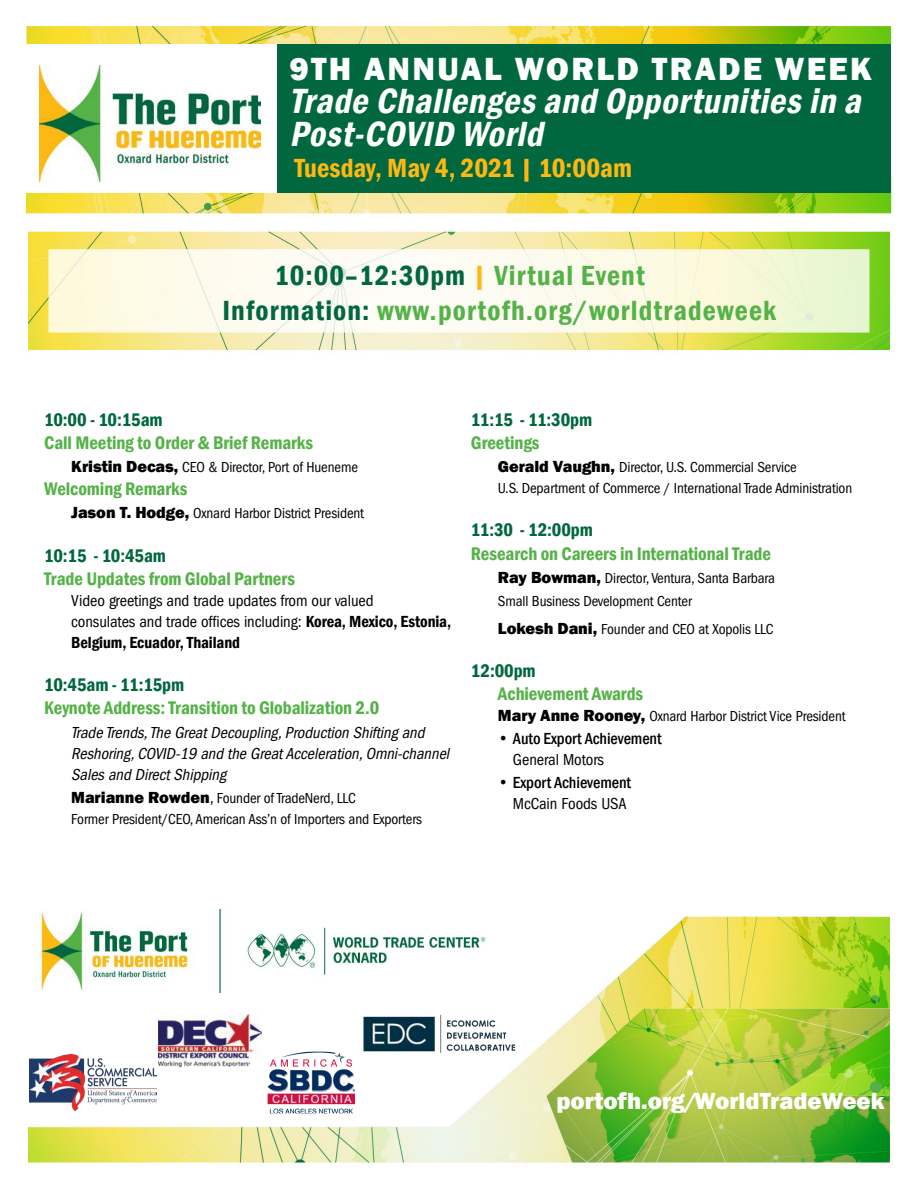
<style>
.page{position:relative;width:918px;height:1188px;background:#fff}
.page>*{position:absolute;margin:0;border:0;box-sizing:border-box;transform-origin:0 0}
.t1{font:italic 600 condensed 36px/33px "Franklin Gothic";color:#fff}
.t2{font:800 33px "Franklin Gothic";letter-spacing:.07em;color:#fff}
.t3{font:600 condensed 28.5px/34.5px "Franklin Gothic";letter-spacing:.04em;color:#54b247}
.t4{font:600 condensed 27px "Franklin Gothic";color:#fdb813}
.t5{font:800 24px "Franklin Gothic";color:#fff}
.t6{font:600 condensed 18.75px "Franklin Gothic";letter-spacing:-.005em;color:#54b247}
.t7{font:600 condensed 18.75px "Franklin Gothic";letter-spacing:-.005em;color:#01673f}
.t8{font:italic condensed 16.5px/21px "ITC Franklin Gothic Std";color:#000}
.t9{font:condensed 16.5px/21px "ITC Franklin Gothic Std";letter-spacing:-.005em;color:#000}
.t10{font:500 condensed 16.5px/21px "Franklin Gothic";letter-spacing:-.005em;color:#000}
.t11{font:condensed 15px/21px "ITC Franklin Gothic Std";letter-spacing:-.01em;color:#000}
.s1{color:#01673f}
.s2{color:#fdb813}
.s3{font-family:"Franklin Gothic";font-weight:800;font-stretch:normal;font-size:16.5px}
.s4{font-family:"Franklin Gothic";font-weight:600}
.s5{font-size:16.5px}
.s6{font-family:"ITC Franklin Gothic Std";font-weight:400}
</style>
<div class="page">
<img style="left:25px;top:916px;width:866px;height:247px">
<div style="left:27px;top:933px;width:514px;height:102px;background:#fff"></div>
<img style="left:33px;top:909px;width:457px;height:84px">
<img style="left:361px;top:1014px;width:162px;height:44px">
<img style="left:268px;top:1052px;width:86px;height:61px">
<img style="left:159px;top:1015px;width:102px;height:52px">
<img style="left:29px;top:1055px;width:128px;height:56px">
<img style="left:25px;top:174px;width:867px;height:42px">
<img style="left:28px;top:230px;width:862px;height:121px">
<img style="left:26px;top:25px;width:864px;height:19px">
<div style="left:29px;top:44px;width:861px;height:149px;background:#00673f"></div>
<div style="left:18px;top:45px;width:258px;height:148px;background:#fff"></div>
<img style="left:40px;top:66px;width:221px;height:116px">
<p class="t2" style="left:289px;top:48px;width:584px">9TH ANNUAL WORLD TRADE WEEK</p>
<p class="t1" style="left:289px;top:84px;width:582px">Trade Challengesand Opportunitiesin a<br>Post-COVID World</p>
<p class="t4" style="left:294px;top:150px;width:339px">Tuesday, May 4, 2021 | 10:00am</p>
<p class="t3" style="left:222px;top:258px;width:556px;text-indent:52px"><span class="s1">10:00–12:30pm</span> <span class="s2">|</span> Virtual Event<br><span class="s1">Information:</span> www.portofh.org/worldtradeweek</p>
<p class="t7" style="left:44px;top:407px;width:120px">10:00 - 10:15am</p>
<p class="t6" style="left:44px;top:430px;width:270px">Call Meeting to Order &amp; Brief Remarks</p>
<p class="t11" style="left:71px;top:457px;width:288px"><span class="s3">Kristin Decas,</span> CEO &amp; Director, Port of Hueneme</p>
<p class="t6" style="left:44px;top:476px;width:145px">Welcoming Remarks</p>
<p class="t11" style="left:71px;top:503px;width:294px"><span class="s3">Jason T. Hodge,</span> Oxnard Harbor District President</p>
<p class="t7" style="left:44px;top:543px;width:123px">10:15 - 10:45am</p>
<p class="t6" style="left:44px;top:566px;width:252px">Trade Updates from Global Partners</p>
<p class="t9" style="left:71px;top:590px;width:382px">Video greetings and trade updates from our valued<br>consulates and trade offices including: <span class="s4">Korea, Mexico, Estonia,<br>Belgium, Ecuador, Thailand</span></p>
<p class="t7" style="left:44px;top:672px;width:141px">10:45am - 11:15pm</p>
<p class="t6" style="left:44px;top:696px;width:337px">Keynote Address: Transition to Globalization 2.0</p>
<p class="t8" style="left:71px;top:722px;width:383px">Trade Trends,The GreatDecoupling,Production Shiftingand<br>Reshoring,COVID-19 and the GreatAcceleration,Omni-channel<br>Salesand DirectShipping</p>
<p class="t11" style="left:71px;top:787px;width:352px"><span class="s3">Marianne Rowden</span><span class="s5">,</span> Founder of TradeNerd, LLC<br>Former President/CEO, American Ass’n of Importers and Exporters</p>
<p class="t7" style="left:471px;top:407px;width:123px">11:15 - 11:30pm</p>
<p class="t6" style="left:471px;top:430px;width:70px">Greetings</p>
<p class="t11" style="left:498px;top:457px;width:356px"><span class="s3">Gerald Vaughn,</span> Director, U.S. Commercial Service<br>U.S. Department of Commerce / International Trade Administration</p>
<p class="t7" style="left:471px;top:518px;width:123px">11:30 - 12:00pm</p>
<p class="t6" style="left:471px;top:541px;width:302px">Research on Careers in International Trade</p>
<p class="t11" style="left:498px;top:567px;width:279px"><span class="s3">Ray Bowman,</span> Director, Ventura, Santa Barbara</p>
<p class="t11" style="left:498px;top:591px;width:195px">Small Business Development Center</p>
<p class="t11" style="left:498px;top:618px;width:277px"><span class="s3">Lokesh Dani,</span> Founder and CEO at Xopolis LLC</p>
<p class="t7" style="left:471px;top:658px;width:66px">12:00pm</p>
<p class="t6" style="left:498px;top:681px;width:147px">Achievement Awards</p>
<p class="t11" style="left:498px;top:706px;width:349px"><span class="s3">Mary Anne Rooney,</span> Oxnard Harbor District Vice President</p>
<p class="t10" style="left:513px;top:728px;width:150px;text-indent:-15px">• Auto Export Achievement<br><span class="s6">General Motors</span></p>
<p class="t10" style="left:498px;top:772px;width:135px;text-align:right">• Export Achievement<br><span class="s6">McCain Foods USA</span></p>
<p class="t5" style="left:556px;top:1085px;width:330px">portofh.org/WorldTradeWeek</p>
</div>
